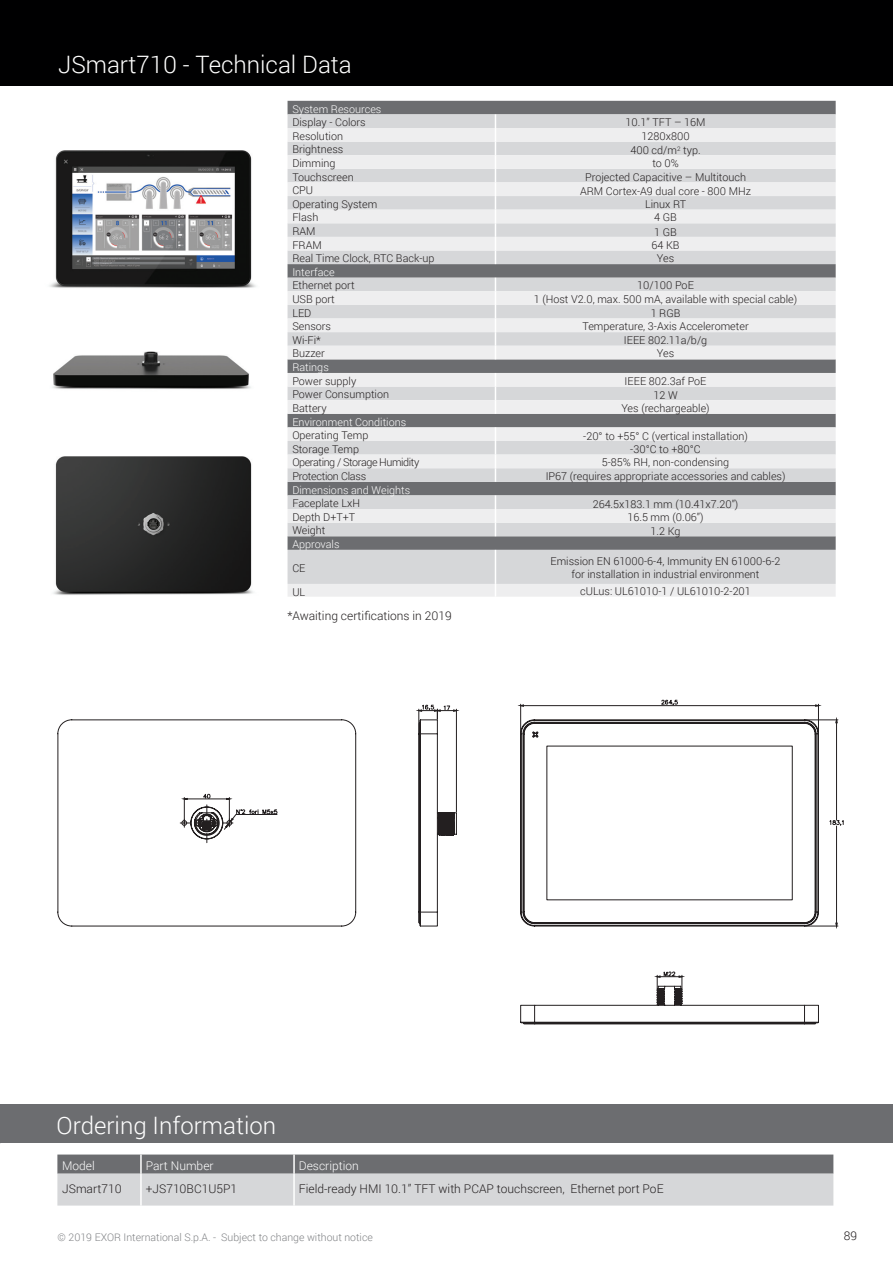
<style>
.page{position:relative;width:893px;height:1263px;background:#fff}
.page>*{position:absolute;margin:0;border:0;box-sizing:border-box;transform-origin:0 0}
.t1{font:300 24px "Roboto";color:#fff}
.t2{font:300 12px "Roboto";color:#231f20}
.t3{font:300 12px "Roboto";color:#fff}
.t4{font:300 10.8px/12.9px "Roboto";color:#231f20;text-align:center}
.t5{font:300 10.8px "Roboto";color:#fff}
.t6{font:300 10.8px "Roboto";letter-spacing:-.04em;color:#231f20}
.t7{font:300 10.8px "Roboto";letter-spacing:-.025em;color:#231f20}
.t8{font:300 10.5px "Roboto";color:#808285}
</style>
<div class="page">
<div style="left:0;top:0;width:893px;height:85px;background:#000001"></div>
<div style="left:0;top:1104px;width:893px;height:39px;background:#6c6d70"></div>
<img style="left:49px;top:125px;width:239px;height:186px">
<img style="left:53px;top:441px;width:235px;height:154px">
<img style="left:52px;top:351px;width:199px;height:38px">
<div style="left:288px;top:101px;width:548px;height:13px;background:#6c6d70"></div>
<svg style="left:288px;top:114px;width:548px;height:14px;background:#d5d6d8"></svg>
<svg style="left:288px;top:128px;width:548px;height:469px;background:#d1d1d3"></svg>
<svg style="left:495px;top:114px;width:1px;height:150px"></svg>
<svg style="left:495px;top:278px;width:1px;height:81px"></svg>
<svg style="left:495px;top:373px;width:1px;height:41px"></svg>
<svg style="left:495px;top:427px;width:1px;height:55px"></svg>
<svg style="left:495px;top:495px;width:1px;height:41px"></svg>
<hr style="left:495px;top:550px;width:1px;height:34px;background:#fff">
<svg style="left:495px;top:584px;width:1px;height:13px"></svg>
<svg style="left:57px;top:1154px;width:776px;height:51px;background:#afb0b2"></svg>
<hr style="left:140px;top:1154px;width:2px;height:20px;background:#fff">
<hr style="left:140px;top:1174px;width:2px;height:31px;background:#fff">
<hr style="left:293px;top:1154px;width:2px;height:20px;background:#fff">
<hr style="left:293px;top:1174px;width:2px;height:31px;background:#fff">
<svg style="left:57px;top:719px;width:123px;height:208px"></svg>
<svg style="left:518px;top:699px;width:325px;height:326px"></svg>
<svg style="left:180px;top:709px;width:495px;height:268px"></svg>
<svg style="left:182px;top:704px;width:277px;height:126px"></svg>
<h1 class="t1" style="left:58px;top:48px;width:295px">JSmart710 - Technical Data</h1>
<p class="t5" style="left:292px;top:101px;width:91px">System Resources</p>
<p class="t4" style="left:292px;top:115px;width:75px">Display - Colors</p>
<p class="t4" style="left:626px;top:115px;width:81px">10.1” TFT – 16M</p>
<p class="t4" style="left:292px;top:129px;width:52px">Resolution</p>
<p class="t4" style="left:641px;top:130px;width:50px">1280x800</p>
<p class="t4" style="left:292px;top:143px;width:53px">Brightness</p>
<p class="t4" style="left:630px;top:143px;width:72px">400 cd/m<sup>2</sup> typ.</p>
<p class="t4" style="left:292px;top:156px;width:45px">Dimming</p>
<p class="t4" style="left:652px;top:156px;width:28px">to 0%</p>
<p class="t4" style="left:292px;top:170px;width:63px">Touchscreen</p>
<p class="t4" style="left:585px;top:170px;width:162px">Projected Capacitive – Multitouch</p>
<p class="t4" style="left:292px;top:184px;width:22px">CPU</p>
<p class="t4" style="left:580px;top:184px;width:172px">ARM Cortex-A9 dual core - 800 MHz</p>
<p class="t4" style="left:292px;top:197px;width:87px">Operating System</p>
<p class="t4" style="left:645px;top:197px;width:43px">Linux RT</p>
<p class="t4" style="left:292px;top:211px;width:28px">Flash</p>
<p class="t4" style="left:654px;top:211px;width:24px">4 GB</p>
<p class="t4" style="left:292px;top:224px;width:25px">RAM</p>
<p class="t4" style="left:654px;top:225px;width:24px">1 GB</p>
<p class="t4" style="left:292px;top:239px;width:31px">FRAM</p>
<p class="t4" style="left:651px;top:239px;width:30px">64 KB</p>
<p class="t4" style="left:292px;top:252px;width:144px">Real Time Clock, RTC Back-up</p>
<p class="t4" style="left:657px;top:252px;width:19px">Yes</p>
<p class="t5" style="left:292px;top:264px;width:44px">Interface</p>
<p class="t4" style="left:292px;top:279px;width:64px">Ethernet port</p>
<p class="t4" style="left:637px;top:279px;width:58px">10/100 PoE</p>
<p class="t4" style="left:292px;top:292px;width:44px">USB port</p>
<p class="t4" style="left:534px;top:292px;width:265px">1 (Host V2.0, max. 500 mA, available with special cable)</p>
<p class="t4" style="left:292px;top:306px;width:20px">LED</p>
<p class="t4" style="left:651px;top:306px;width:31px">1 RGB</p>
<p class="t4" style="left:292px;top:320px;width:40px">Sensors</p>
<p class="t4" style="left:582px;top:320px;width:168px">Temperature, 3-Axis Accelerometer</p>
<p class="t4" style="left:292px;top:333px;width:30px">Wi-Fi*</p>
<p class="t4" style="left:624px;top:333px;width:85px">IEEE 802.11a/b/g</p>
<p class="t4" style="left:292px;top:347px;width:34px">Buzzer</p>
<p class="t4" style="left:657px;top:347px;width:19px">Yes</p>
<p class="t5" style="left:292px;top:360px;width:38px">Ratings</p>
<p class="t4" style="left:292px;top:374px;width:65px">Power supply</p>
<p class="t4" style="left:625px;top:374px;width:83px">IEEE 802.3af PoE</p>
<p class="t4" style="left:292px;top:388px;width:98px">Power Consumption</p>
<p class="t4" style="left:653px;top:388px;width:26px">12 W</p>
<p class="t4" style="left:292px;top:401px;width:36px">Battery</p>
<p class="t4" style="left:621px;top:401px;width:90px">Yes (rechargeable)</p>
<p class="t5" style="left:292px;top:414px;width:115px">Environment Conditions</p>
<p class="t4" style="left:292px;top:428px;width:78px">Operating Temp</p>
<p class="t4" style="left:583px;top:429px;width:166px">-20° to +55° C (vertical installation)</p>
<p class="t4" style="left:292px;top:442px;width:68px">Storage Temp</p>
<p class="t4" style="left:630px;top:443px;width:72px">-30°C to +80°C</p>
<p class="t6" style="left:292px;top:455px;width:128px">Operating / Storage Humidity</p>
<p class="t4" style="left:602px;top:456px;width:129px">5-85% RH, non-condensing</p>
<p class="t7" style="left:292px;top:469px;width:75px">Protection Class</p>
<p class="t4" style="left:546px;top:469px;width:241px">IP67 (requires appropriate accessories and cables)</p>
<p class="t5" style="left:292px;top:482px;width:119px">Dimensions and Weights</p>
<p class="t4" style="left:292px;top:496px;width:69px">Faceplate LxH</p>
<p class="t4" style="left:593px;top:497px;width:147px">264.5x183.1 mm (10.41x7.20”)</p>
<p class="t4" style="left:292px;top:510px;width:64px">Depth D+T+T</p>
<p class="t4" style="left:627px;top:511px;width:78px">16.5 mm (0.06”)</p>
<p class="t4" style="left:292px;top:524px;width:35px">Weight</p>
<p class="t4" style="left:651px;top:524px;width:31px">1.2 Kg</p>
<p class="t5" style="left:292px;top:537px;width:49px">Approvals</p>
<p class="t4" style="left:292px;top:561px;width:15px">CE</p>
<p class="t4" style="left:550px;top:555px;width:232px">Emission EN 61000-6-4, Immunity EN 61000-6-2 for installation in industrial environment</p>
<p class="t4" style="left:292px;top:585px;width:14px">UL</p>
<p class="t4" style="left:580px;top:584px;width:172px">cULus: UL61010-1 / UL61010-2-201</p>
<p class="t2" style="left:287px;top:607px;width:166px">*Awaiting certifications in 2019</p>
<h1 class="t1" style="left:57px;top:1108px;width:221px">Ordering Information</h1>
<p class="t3" style="left:62px;top:1157px;width:34px">Model</p>
<p class="t3" style="left:146px;top:1157px;width:69px">Part Number</p>
<p class="t3" style="left:299px;top:1157px;width:61px">Description</p>
<p class="t2" style="left:62px;top:1180px;width:61px">JSmart710</p>
<p class="t2" style="left:146px;top:1180px;width:93px">+JS710BC1U5P1</p>
<p class="t2" style="left:299px;top:1180px;width:366px">Field-ready HMI 10.1” TFT with PCAP touchscreen, Ethernet port PoE</p>
<p class="t8" style="left:58px;top:1230px;width:317px">© 2019 EXOR International S.p.A. - Subject to change without notice</p>
<p class="t2" style="left:844px;top:1228px;width:15px">89</p>
</div>
